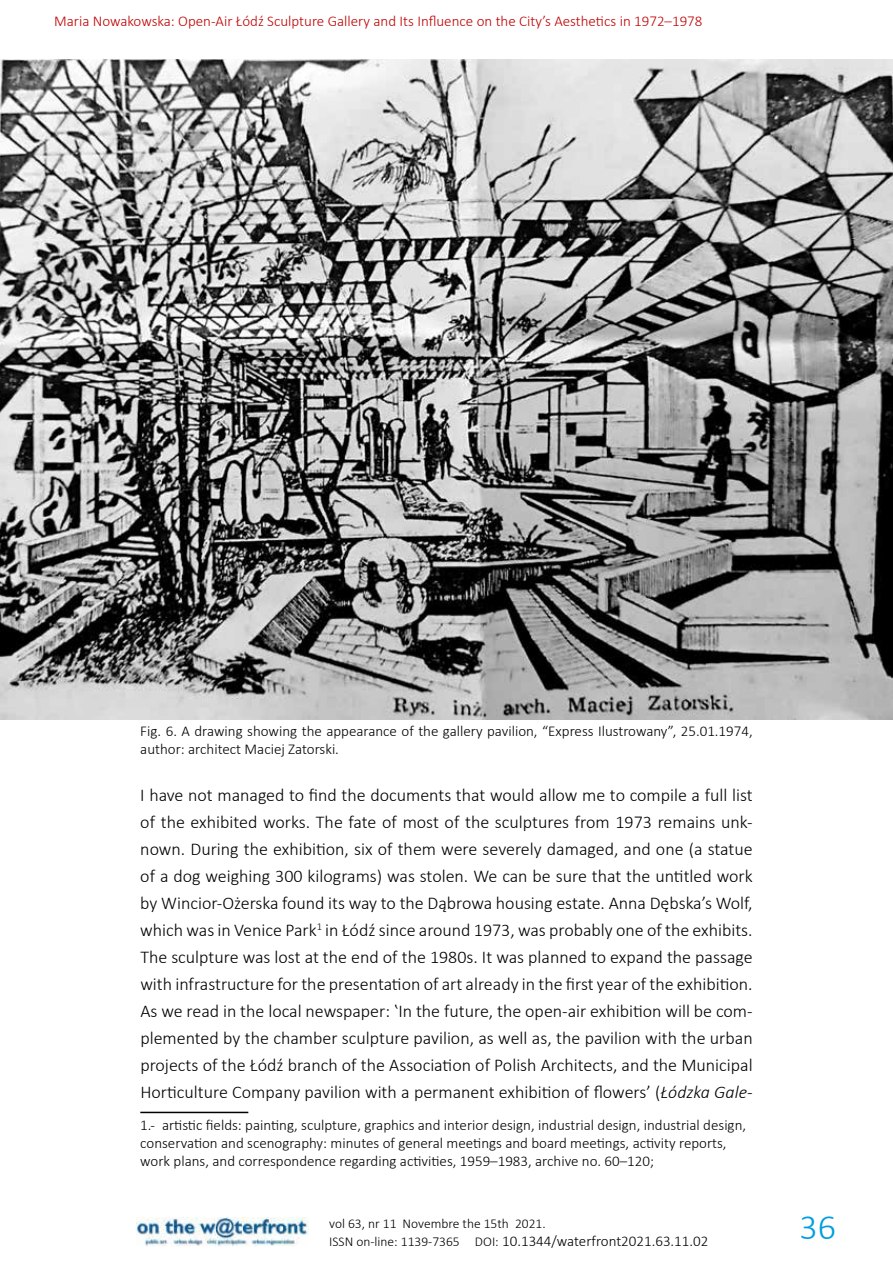
<style>
.page{position:relative;width:893px;height:1263px;background:#fff}
.page>*{position:absolute;margin:0;border:0;box-sizing:border-box;transform-origin:0 0}
.t1{font:300 36px "Calibri";color:#009ee0}
.t2{font:300 18px/27px "Calibri";color:#000;text-align:justify}
.t3{font:300 15px/18px "Calibri";color:#000}
.t4{font:300 15px "Calibri";color:#c00000}
.t5{font:300 13.5px "Calibri";color:#000}
.s1{font-style:italic}
.s2{font-size:13.5px}
</style>
<div class="page">
<img style="left:136px;top:1218px;width:173px;height:29px">
<img style="left:0;top:60px;width:893px;height:659px">
<hr style="left:140px;top:1112px;width:108px;height:1px;background:#000">
<p class="t4" style="left:54px;top:12px;width:650px">Maria Nowakowska: Open-Air Łódź Sculpture Gallery and Its Influence on the City’s Aesthetics in 1972–1978</p>
<p class="t3" style="left:140px;top:722px;width:614px">Fig. 6. A drawing showing the appearance of the gallery pavilion, “Express Ilustrowany”, 25.01.1974, author: architect Maciej Zatorski.</p>
<p class="t2" style="left:140px;top:781px;width:614px">I have not managed to find the documents that would allow me to compile a full list of the exhibited works. The fate of most of the sculptures from 1973 remains unk&shy;nown. During the exhibition, six of them were severely damaged, and one (a statue of a dog weighing 300 kilograms) was stolen. We can be sure that the untitled work by Wincior-Ożerska found its way to the Dąbrowa housing estate. Anna Dębska’s Wolf, which was in Venice Park<sup>1</sup> in Łódź since around 1973, was probably one of the exhibits.<br>The sculpture was lost at the end of the 1980s. It was planned to expand the passage with infrastructure for the presentation of art already in the first year of the exhibition.<br>As we read in the local newspaper: ‛In the future, the open-air exhibition will be com&shy;plemented by the chamber sculpture pavilion, as well as, the pavilion with the urban projects of the Łódź branch of the Association of Polish Architects, and the Municipal Horticulture Company pavilion with a permanent exhibition of flowers’ (<span class="s1">Łódzka Gale-</span></p>
<p class="t3" style="left:140px;top:1116px;width:607px">1.- artistic fields: painting, sculpture, graphics and interior design, industrial design, industrial design, conservation and scenography: minutes of general meetings and board meetings, activity reports, work plans, and correspondence regarding activities, 1959–1983, archive no. 60–120;</p>
<p class="t5" style="left:329px;top:1215px;width:218px">vol 63, nr 11 Novembre the 15th 2021.</p>
<p class="t3" style="left:329px;top:1232px;width:381px"><span class="s2">ISSN on-line: 1139-7365 DOI:</span> 10.1344/waterfront2021.63.11.02</p>
<h1 class="t1" style="left:799px;top:1205px;width:38px">36</h1>
</div>
